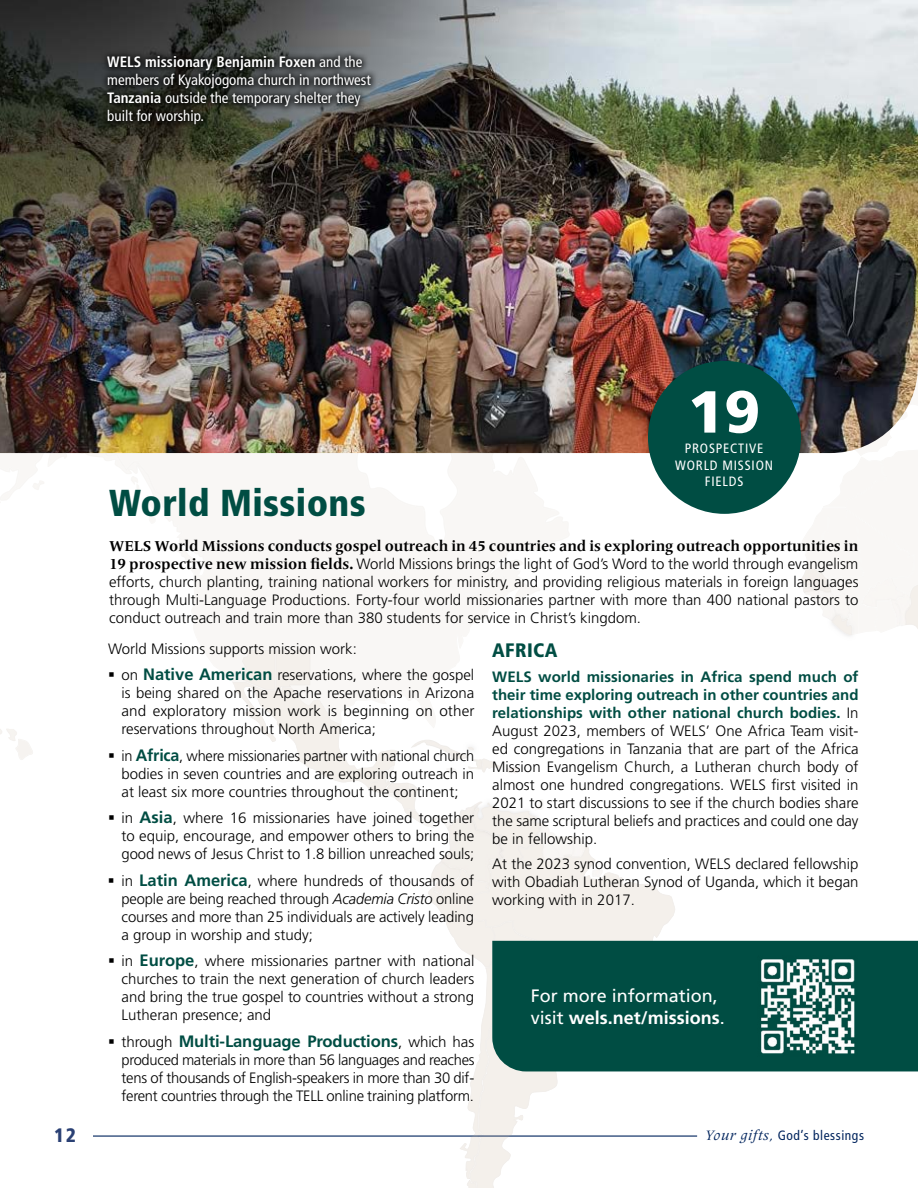
<style>
.page{position:relative;width:918px;height:1188px;background:#fff}
.page>*{position:absolute;margin:0;border:0;box-sizing:border-box;transform-origin:0 0}
.t1{font:900 59.25px "Frutiger LT Std";color:#fff}
.t2{font:900 condensed 37.5px "Frutiger LT Std";letter-spacing:.01em;color:#004d43}
.t3{font:900 condensed 19.5px "Frutiger LT Std";letter-spacing:.02em;color:#004d43}
.t4{font:900 condensed 19.5px "Frutiger LT Std";color:#2a4074}
.t5{font:18px/21.6px "Frutiger LT Std";color:#fff}
.t6{font:700 16.5px "Frutiger LT Std";letter-spacing:-.01em;color:#004d43}
.t7{font:300 15px/18px "Frutiger LT Std";color:#000;text-align:justify}
.t8{font:condensed 15px/18px "Frutiger LT Std";color:#fff}
.t9{font:700 15px "Frutiger Serif LT Pro";letter-spacing:-.005em;color:#000}
.t10{font:condensed 13.5px/16.2px "Frutiger LT Std";letter-spacing:.06em;color:#fff;text-align:center}
.t11{font:condensed 13.5px "Frutiger LT Std";letter-spacing:.04em;color:#00245d}
.s1{font-weight:700}
.s2{font-family:"Frutiger Serif LT Pro";font-weight:700}
.s3{font-weight:700;font-size:16.5px;color:#004d43}
.s4{font-style:italic}
.s5{color:#000}
.s6{font-weight:300;font-size:15px;color:#000}
.s7{font-weight:700;color:#004d43}
.s8{font-family:"Frutiger Serif LT Pro";font-style:italic;font-stretch:normal;font-size:14.25px}
</style>
<div class="page">
<hr style="left:93px;top:1136px;width:604px;height:1px;background:#00245d">
<svg style="left:16px;top:739px;width:17px;height:21px"></svg>
<svg style="left:578px;top:872px;width:97px;height:69px;fill:#f4f0eb"></svg>
<svg style="left:428px;top:801px;width:150px;height:387px"></svg>
<svg style="left:801px;top:453px;width:117px;height:183px"></svg>
<svg style="left:232px;top:650px;width:177px;height:165px"></svg>
<img style="left:474px;top:759px;width:65px;height:131px">
<img style="left:409px;top:740px;width:65px;height:107px">
<img style="left:539px;top:824px;width:64px;height:53px">
<img style="left:369px;top:766px;width:40px;height:32px">
<svg style="left:194px;top:549px;width:346px;height:68px"></svg>
<img style="left:800px;top:570px;width:53px;height:52px">
<svg style="left:0;top:453px;width:166px;height:64px"></svg>
<img style="left:171px;top:545px;width:27px;height:19px">
<img style="left:32px;top:476px;width:108px;height:18px">
<img style="left:0;top:0;width:918px;height:453px">
<div style="left:100px;top:49px;width:279px;height:83px;background:#000;opacity:.75"></div>
<div style="left:648px;top:361px;width:153px;height:153px;background:#004d43;border-radius:50%"></div>
<div style="left:492px;top:941px;width:426px;height:130px;background:#004d43"></div>
<img style="left:757px;top:956px;width:101px;height:100px">
<p class="t8" style="left:107px;top:53px;width:265px"><span class="s1">WELS missionary Benjamin Foxen</span> and the members of Kyakojogoma church in northwest <span class="s1">Tanzania</span> outside the temporary shelter they built for worship.</p>
<h2 class="t2" style="left:109px;top:480px;width:258px">World Missions</h2>
<h1 class="t1" style="left:688px;top:376px;width:74px">19</h1>
<p class="t10" style="left:675px;top:441px;width:99px">PROSPECTIVE<br>WORLD MISSION<br>FIELDS</p>
<p class="t9" style="left:109px;top:538px;width:751px">WELS World Missions conducts gospel outreach in 45 countries and is exploring outreach opportunities in</p>
<p class="t7" style="left:109px;top:555px;width:751px"><span class="s2">19 prospective new mission fields.</span> World Missions brings the light of God’s Word to the world through evangelism efforts, church planting, training national workers for ministry, and providing religious materials in foreign languages through Multi-Language Productions. Forty-four world missionaries partner with more than 400 national pastors to conduct outreach and train more than 380 students for service in Christ’s kingdom.</p>
<p class="t7" style="left:108px;top:640px;width:250px">World Missions supports mission work:</p>
<p class="t7" style="left:121px;top:666px;width:354px;text-indent:-13px">▪ on <span class="s3">Native American</span> reservations, where the gospel is being shared on the Apache reservations in Arizona and exploratory mission work is beginning on other reservations throughout North America;</p>
<p class="t7" style="left:122px;top:747px;width:354px;text-indent:-14px">▪ in <span class="s3">Africa</span>, where missionaries partner with national church bodies in seven countries and are exploring outreach in at least six more countries throughout the continent;</p>
<p class="t7" style="left:122px;top:809px;width:354px;text-indent:-14px">▪ in <span class="s3">Asia</span>, where 16 missionaries have joined together to equip, encourage, and empower others to bring the good news of Jesus Christ to 1.8 billion unreached souls;</p>
<p class="t7" style="left:122px;top:872px;width:354px;text-indent:-14px">▪ in <span class="s3">Latin America</span>, where hundreds of thousands of people are being reached through <span class="s4">Academia Cristo</span> online courses and more than 25 individuals are actively leading a group in worship and study;</p>
<p class="t7" style="left:122px;top:952px;width:354px;text-indent:-14px">▪ in <span class="s3">Europe</span>, where missionaries partner with national churches to train the next generation of church leaders and bring the true gospel to countries without a strong Lutheran presence; and</p>
<p class="t6" style="left:108px;top:1032px;width:368px"><span class="s5">▪</span> <span class="s6">through</span> Multi-Language Productions<span class="s6">, which has</span></p>
<p class="t7" style="left:122px;top:1051px;width:354px">produced materials in more than 56 languages and reaches tens of thousands of English-speakers in more than 30 dif&shy;ferent countries through the TELL online training platform.</p>
<h3 class="t3" style="left:492px;top:639px;width:67px">AFRICA</h3>
<p class="t7" style="left:492px;top:668px;width:368px"><span class="s7">WELS world missionaries in Africa spend much of their time exploring outreach in other countries and relationships with other national church bodies.</span> In August 2023, members of WELS’ One Africa Team visit&shy;ed congregations in Tanzania that are part of the Africa Mission Evangelism Church, a Lutheran church body of almost one hundred congregations. WELS first visited in 2021 to start discussions to see if the church bodies share the same scriptural beliefs and practices and could one day be in fellowship.</p>
<p class="t7" style="left:492px;top:855px;width:368px">At the 2023 synod convention, WELS declared fellowship with Obadiah Lutheran Synod of Uganda, which it began working with in 2017.</p>
<p class="t5" style="left:531px;top:985px;width:196px">For more information, visit <span class="s1">wels.net/missions</span>.</p>
<h3 class="t4" style="left:54px;top:1124px;width:24px">12</h3>
<p class="t11" style="left:705px;top:1128px;width:160px"><span class="s8">Your gifts,</span> God’s blessings</p>
</div>
